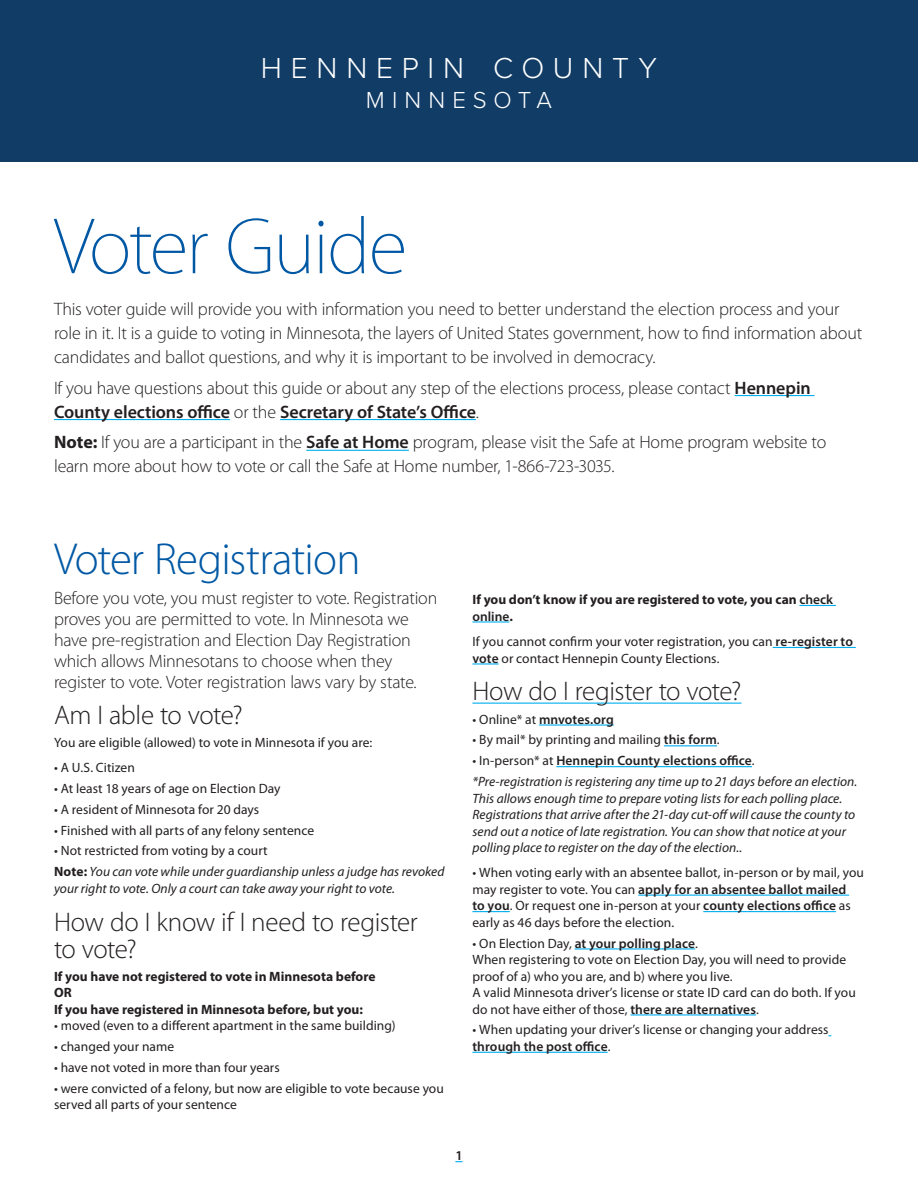
<style>
.page{position:relative;width:918px;height:1188px;background:#fff}
.page>*{position:absolute;margin:0;border:0;box-sizing:border-box;transform-origin:0 0}
.t1{font:200 72px "Koz Go Pr 6 N";letter-spacing:-.03em;color:#0058a4}
.t2{font:300 45px "Myriad Pro";letter-spacing:-.02em;color:#0058a4}
.t3{font:300 30px "Proxima Nova";letter-spacing:.295em;color:#fff}
.t4{font:300 27px/27px "Myriad Pro";letter-spacing:-.02em;color:#231f20}
.t5{font:300 24px "Proxima Nova";letter-spacing:.29em;color:#fff}
.t6{font:300 18px/24px "Myriad Pro";letter-spacing:-.015em;color:#231f20}
.t7{font:13.5px/16.5px "Myriad Pro";letter-spacing:.005em;color:#231f20}
.t8{font:italic 13.5px/16.5px "Myriad Pro";color:#231f20}
.t9{font:700 13.5px/16.5px "Myriad Pro";color:#231f20}
.t10{font:600 13.5px "Myriad Pro";letter-spacing:.005em;color:#231f20}
.s1{font-weight:600}
.s2{font-weight:700}
.s3{font-style:normal}
.s4{font-weight:700;font-style:normal}
.s5{font-weight:400}
.s6{font-weight:600;font-style:normal}
</style>
<div class="page">
<div style="left:0;top:0;width:918px;height:162px;background:#113c66"></div>
<hr style="left:735px;top:395px;width:80px;height:1px;background:#00aeef">
<hr style="left:54px;top:419px;width:176px;height:1px;background:#00aeef">
<hr style="left:280px;top:419px;width:196px;height:1px;background:#00aeef">
<hr style="left:306px;top:450px;width:103px;height:1px;background:#00aeef">
<hr style="left:799px;top:605px;width:37px;height:1px;background:#00aeef">
<hr style="left:472px;top:621px;width:37px;height:2px;background:#00aeef">
<hr style="left:773px;top:647px;width:83px;height:1px;background:#00aeef">
<hr style="left:472px;top:663px;width:27px;height:2px;background:#00aeef">
<hr style="left:472px;top:703px;width:269px;height:1px;background:#00aeef">
<hr style="left:539px;top:724px;width:75px;height:2px;background:#00aeef">
<hr style="left:664px;top:745px;width:53px;height:1px;background:#00aeef">
<hr style="left:556px;top:766px;width:196px;height:1px;background:#00aeef">
<hr style="left:638px;top:895px;width:211px;height:1px;background:#00aeef">
<hr style="left:472px;top:911px;width:38px;height:1px;background:#00aeef">
<hr style="left:703px;top:911px;width:133px;height:1px;background:#00aeef">
<hr style="left:575px;top:948px;width:120px;height:2px;background:#00aeef">
<hr style="left:630px;top:1014px;width:126px;height:2px;background:#00aeef">
<hr style="left:472px;top:1052px;width:136px;height:1px;background:#00aeef">
<h3 class="t3" style="left:261px;top:45px;width:398px">HENNEPIN COUNTY</h3>
<h3 class="t5" style="left:366px;top:82px;width:188px">MINNESOTA</h3>
<h1 class="t1" style="left:54px;top:206px;width:355px">Voter Guide</h1>
<p class="t6" style="left:54px;top:297px;width:810px">This voter guide will provide you with information you need to better understand the election process and your role in it. It is a guide to voting in Minnesota, the layers of United States government, how to find information about candidates and ballot questions, and why it is important to be involved in democracy.</p>
<h3 class="t6" style="left:54px;top:376px;width:758px">If you have questions about this guide or about any step of the elections process, please contact <span class="s1">Hennepin<br>County elections office</span> or the <span class="s1">Secretary of State’s Office</span>.</h3>
<h3 class="t6" style="left:54px;top:431px;width:774px"><span class="s2">Note:</span> If you are a participant in the <span class="s1">Safe at Home</span> program, please visit the Safe at Home program website to learn more about how to vote or call the Safe at Home number, 1-866-723-3035.</h3>
<h2 class="t2" style="left:54px;top:535px;width:308px">Voter Registration</h2>
<p class="t6" style="left:54px;top:588px;width:385px;line-height:21px">Before you vote, you must register to vote. Registration proves you are permitted to vote. In Minnesota we have pre-registration and Election Day Registration which allows Minnesotans to choose when they register to vote. Voter registration laws vary by state.</p>
<h3 class="t4" style="left:54px;top:702px;width:190px">Am I able to vote?</h3>
<p class="t7" style="left:54px;top:735px;width:320px">You are eligible (allowed) to vote in Minnesota if you are:</p>
<p class="t7" style="left:54px;top:760px;width:82px">• A U.S. Citizen</p>
<p class="t7" style="left:54px;top:781px;width:228px">• At least 18 years of age on Election Day</p>
<p class="t7" style="left:54px;top:801px;width:207px">• A resident of Minnesota for 20 days</p>
<p class="t7" style="left:54px;top:822px;width:262px">• Finished with all parts of any felony sentence</p>
<p class="t8" style="left:54px;top:841px;width:392px;line-height:20.9px"><span class="s3">• Not restricted from voting by a court<br></span><span class="s4">Note:</span> You can vote while under guardianship unless a judge has revoked</p>
<p class="t8" style="left:54px;top:880px;width:343px">your right to vote. Only a court can take away your right to vote.</p>
<h3 class="t4" style="left:54px;top:909px;width:365px">How do I know if I need to register to vote?</h3>
<p class="t9" style="left:54px;top:968px;width:323px">If you have not registered to vote in Minnesota before<br>OR<br>If you have registered in Minnesota before, but you:</p>
<p class="t7" style="left:54px;top:1018px;width:343px">• moved (even to a different apartment in the same building)</p>
<p class="t7" style="left:54px;top:1039px;width:122px">• changed your name</p>
<p class="t7" style="left:54px;top:1059px;width:227px">• have not voted in more than four years</p>
<p class="t7" style="left:54px;top:1080px;width:391px">• were convicted of a felony, but now are eligible to vote because you served all parts of your sentence</p>
<p class="t9" style="left:472px;top:591px;width:362px">If you don’t know if you are registered to vote, you can <span class="s1">check online</span>.</p>
<p class="t7" style="left:472px;top:634px;width:382px">If you cannot confirm your voter registration, you can <span class="s1">re-register to vote</span> or contact Hennepin County Elections.</p>
<h3 class="t4" style="left:472px;top:678px;width:270px">How do I register to vote?</h3>
<p class="t10" style="left:472px;top:711px;width:143px"><span class="s5">• Online* at</span> mnvotes.org</p>
<p class="t7" style="left:472px;top:732px;width:249px">• By mail* by printing and mailing <span class="s1">this form</span>.</p>
<p class="t8" style="left:472px;top:751px;width:386px;line-height:20.9px"><span class="s3">• In-person* at</span> <span class="s6">Hennepin County elections office</span><span class="s3">.<br></span>*Pre-registration is registering any time up to 21 days before an election.</p>
<p class="t8" style="left:472px;top:790px;width:384px">This allows enough time to prepare voting lists for each polling place.<br>Registrations that arrive after the 21-day cut-off will cause the county to send out a notice of late registration. You can show that notice at your polling place to register on the day of the election..</p>
<p class="t7" style="left:472px;top:865px;width:393px">• When voting early with an absentee ballot, in-person or by mail, you may register to vote. You can <span class="s1">apply for an absentee ballot mailed<br>to you</span>. Or request one in-person at your <span class="s1">county elections office</span> as early as 46 days before the election.</p>
<p class="t7" style="left:472px;top:935px;width:385px">• On Election Day, <span class="s1">at your polling place</span>.<br>When registering to vote on Election Day, you will need to provide proof of a) who you are, and b) where you live.<br>A valid Minnesota driver’s license or state ID card can do both. If you do not have either of those, <span class="s1">there are alternatives</span>.</p>
<p class="t7" style="left:472px;top:1022px;width:358px">• When updating your driver’s license or changing your address <span class="s1">through the post office</span>.</p>
<p class="t10" style="left:455px;top:1147px;width:9px">1</p>
</div>
